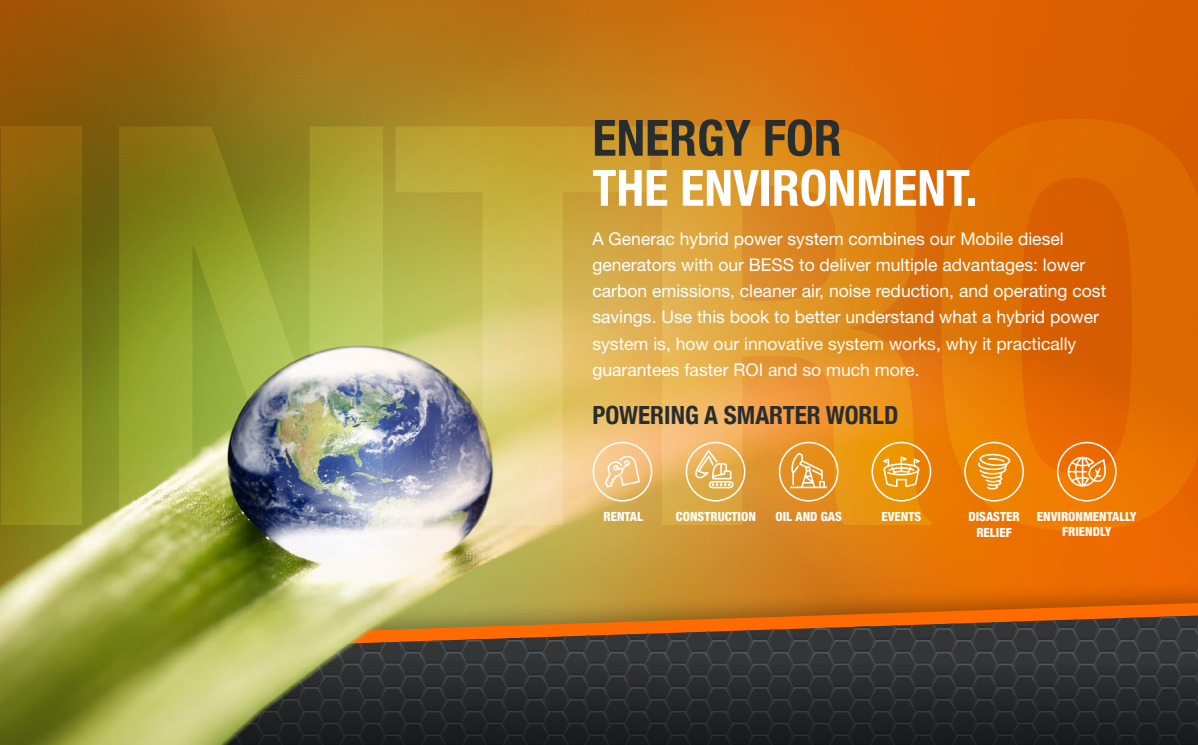
<style>
.page{position:relative;width:1198px;height:745px;background:#fff}
.page>*{position:absolute;margin:0;border:0;box-sizing:border-box;transform-origin:0 0}
.t1{font:700 condensed 557.5px "Helvetica Neue";letter-spacing:-.04em;color:#fff}
.t2{font:700 condensed 50px "Helvetica Neue";color:#fff}
.t3{font:700 condensed 50px "Helvetica Neue";color:#282d2e}
.t4{font:700 condensed 25px "Helvetica Neue";color:#282d2e}
.t5{font:17.5px/26.2px "Helvetica Neue LT Std";color:#fff}
.t6{font:800 condensed 12.62px/15.2px "Helvetica Neue LT Std";color:#fff;text-align:center}
</style>
<div class="page">
<img style="left:0;top:0;width:1198px;height:578px">
<div style="left:0;top:578px;width:1198px;height:166px;background:#000;opacity:.3"></div>
<svg style="left:0;top:602px;width:1198px;height:13px;background:#bc8c33"></svg>
<svg style="left:0;top:616px;width:1198px;height:40px;background:#7e6837"></svg>
<svg style="left:0;top:656px;width:1198px;height:88px;background:#434633"></svg>
<div style="left:779px;top:441px;width:60px;height:60px;border:2px solid #fff;border-radius:50%"></div>
<svg style="left:789px;top:451px;width:40px;height:38px;background:#e9a750"></svg>
<div style="left:686px;top:441px;width:59px;height:60px;border:2px solid #fff;border-radius:50%"></div>
<div style="left:709px;top:481px;width:24px;height:7px;border:2px solid #fff;border-radius:3px"></div>
<svg style="left:694px;top:448px;width:38px;height:37px"></svg>
<div style="left:1057px;top:441px;width:60px;height:60px;border:2px solid #fff;border-radius:50%"></div>
<svg style="left:1067px;top:456px;width:40px;height:31px"></svg>
<div style="left:964px;top:441px;width:60px;height:60px;border:2px solid #fff;border-radius:50%"></div>
<svg style="left:977px;top:453px;width:34px;height:37px"></svg>
<div style="left:593px;top:441px;width:59px;height:60px;border:2px solid #fff;border-radius:50%"></div>
<svg style="left:604px;top:455px;width:37px;height:33px"></svg>
<div style="left:871px;top:441px;width:60px;height:60px;border:2px solid #fff;border-radius:50%"></div>
<svg style="left:879px;top:454px;width:44px;height:33px"></svg>
<h1 class="t1" style="left:-30px;top:-137px;width:1264px">INTRO</h1>
<p class="t3" style="left:592px;top:96px;width:251px">ENERGY FOR</p>
<p class="t2" style="left:592px;top:146px;width:386px">THE ENVIRONMENT.</p>
<p class="t5" style="left:592px;top:225px;width:515px">A Generac hybrid power system combines our Mobile diesel generators with our BESS to deliver multiple advantages: lower carbon emissions, cleaner air, noise reduction, and operating cost savings. Use this book to better understand what a hybrid power system is, how our innovative system works, why it practically guarantees faster ROI and so much more.</p>
<p class="t4" style="left:592px;top:394px;width:308px">POWERING A SMARTER WORLD</p>
<p class="t6" style="left:603px;top:508px;width:41px">RENTAL</p>
<p class="t6" style="left:881px;top:508px;width:41px">EVENTS</p>
<p class="t6" style="left:676px;top:508px;width:81px">CONSTRUCTION</p>
<p class="t6" style="left:775px;top:508px;width:68px">OIL AND GAS</p>
<p class="t6" style="left:1037px;top:508px;width:101px">ENVIRONMENTALLY<br>FRIENDLY</p>
<p class="t6" style="left:968px;top:508px;width:53px;line-height:15.8px">DISASTER<br>RELIEF</p>
</div>
